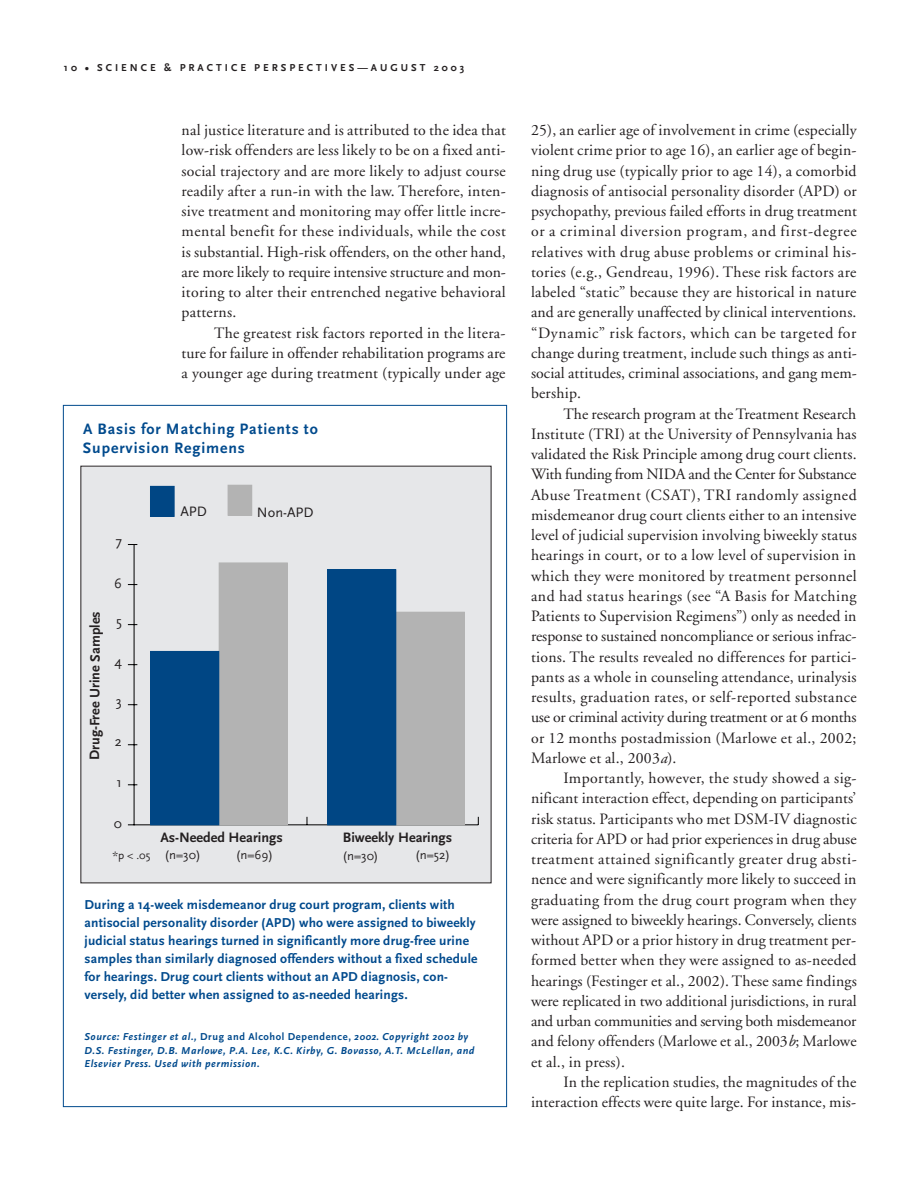
<style>
.page{position:relative;width:918px;height:1188px;background:#fff}
.page>*{position:absolute;margin:0;border:0;box-sizing:border-box;transform-origin:0 0}
.t1{font:15.75px/20.2px "Adobe Garamond";letter-spacing:.01em;color:#231f20;text-align:justify}
.t2{font:700 15.75px "Scala Sans";letter-spacing:.055em;color:#004a8d}
.t3{font:700 14.25px "Scala Sans";color:#231f20}
.t4{font:14.25px "Scala Sans";color:#231f20}
.t5{font:700 13.5px/18px "Scala Sans";letter-spacing:.015em;color:#004a8d}
.t6{font:12.9px "Scala Sans";color:#231f20}
.t7{font:11.4px "Scala Sans";color:#231f20}
.t8{font:italic 700 10.5px/13.5px "Scala Sans";letter-spacing:.055em;color:#004a8d}
.t9{font:700 10.5px "Scala Sans";letter-spacing:.285em;color:#231f20}
.s1{font-size:12.9px}
.s2{font-style:normal}
.s3{font-style:italic}
</style>
<div class="page">
<div style="left:81px;top:467px;width:410px;height:416px;background:#e6e7e9"></div>
<div style="left:150px;top:486px;width:24px;height:30px;background:#004684"></div>
<div style="left:150px;top:486px;width:25px;height:31px;border:1px solid #004684"></div>
<div style="left:228px;top:485px;width:24px;height:30px;background:#b3b3b3"></div>
<div style="left:228px;top:485px;width:24px;height:31px;border:1px solid #b3b3b3"></div>
<hr style="left:128px;top:824px;width:350px;height:1px;background:#000">
<hr style="left:134px;top:545px;width:1px;height:280px;background:#000">
<div style="left:219px;top:563px;width:68px;height:262px;background:#b3b3b3"></div>
<div style="left:219px;top:563px;width:69px;height:262px;border:1px solid #b3b3b3"></div>
<div style="left:396px;top:612px;width:68px;height:213px;background:#b3b3b3"></div>
<div style="left:396px;top:612px;width:69px;height:213px;border:1px solid #b3b3b3"></div>
<div style="left:151px;top:651px;width:68px;height:174px;background:#004684"></div>
<div style="left:150px;top:651px;width:69px;height:174px;border:1px solid #004684"></div>
<div style="left:328px;top:570px;width:68px;height:255px;background:#004684"></div>
<div style="left:327px;top:569px;width:69px;height:256px;border:1px solid #004684"></div>
<p class="t9" style="left:64px;top:62px;width:402px">10 • SCIENCE &amp; PRACTICE PERSPECTIVES—AUGUST 2003</p>
<p class="t1" style="left:182px;top:121px;width:326px">nal justice literature and is attributed to the idea that low-risk offenders are less likely to be on a fixed anti&shy;social trajectory and are more likely to adjust course readily after a run-in with the law. Therefore, inten&shy;sive treatment and monitoring may offer little incre&shy;mental benefit for these individuals, while the cost is substantial. High-risk offenders, on the other hand, are more likely to require intensive structure and mon&shy;itoring to alter their entrenched negative behavioral patterns.</p>
<p class="t1" style="left:214px;top:324px;width:293px">The greatest risk factors reported in the litera-</p>
<p class="t1" style="left:182px;top:344px;width:325px">ture for failure in offender rehabilitation programs are</p>
<p class="t1" style="left:182px;top:364px;width:325px">a younger age during treatment (typically under age</p>
<p class="t2" style="left:83px;top:420px;width:236px">A Basis for Matching Patients to</p>
<p class="t2" style="left:83px;top:438px;width:163px">Supervision Regimens</p>
<p class="t3" style="left:86px;top:760px;width:150px;rotate:-90deg">D ug-Free Urin Samples</p>
<p class="t3" style="left:86px;top:672px;width:8px;rotate:-90deg">e</p>
<p class="t3" style="left:86px;top:750px;width:6px;rotate:-90deg">r</p>
<p class="t4" style="left:115px;top:533px;width:8px">7</p>
<p class="t4" style="left:114px;top:575px;width:9px">6</p>
<p class="t4" style="left:116px;top:613px;width:7px">5</p>
<p class="t4" style="left:114px;top:653px;width:9px">4</p>
<p class="t4" style="left:116px;top:693px;width:8px">3</p>
<p class="t4" style="left:115px;top:733px;width:9px">2</p>
<p class="t4" style="left:116px;top:773px;width:7px">1</p>
<p class="t4" style="left:114px;top:815px;width:10px">0</p>
<p class="t4" style="left:181px;top:503px;width:28px">APD</p>
<p class="t4" style="left:257px;top:503px;width:58px">Non-APD</p>
<p class="t3" style="left:160px;top:829px;width:124px">As-Needed Hearings</p>
<p class="t3" style="left:343px;top:829px;width:111px">Biweekly Hearings</p>
<p class="t7" style="left:113px;top:849px;width:90px">*p &lt; .05 <span class="s1">(n=30)</span></p>
<p class="t6" style="left:236px;top:847px;width:39px">(n=69)</p>
<p class="t6" style="left:342px;top:848px;width:38px">(n=30)</p>
<p class="t6" style="left:415px;top:847px;width:36px">(n=52)</p>
<p class="t5" style="left:84px;top:895px;width:395px">During a 14-week misdemeanor drug court program, clients with antisocial personality disorder (APD) who were assigned to biweekly judicial status hearings turned in significantly more drug-free urine samples than similarly diagnosed offenders without a fixed schedule for hearings. Drug court clients without an APD diagnosis, con&shy;versely, did better when assigned to as-needed hearings.</p>
<h6 class="t8" style="left:84px;top:1030px;width:385px">Source: Festinger et al., <span class="s2">Drug and Alcohol Dependence,</span> 2002. Copyright 2002 by</h6>
<p class="t8" style="left:85px;top:1043px;width:391px">D.S. Festinger, D.B. Marlowe, P.A. Lee, K.C. Kirby, G. Bovasso, A.T. McLellan, and<br>Elsevier Press. Used with permission.</p>
<p class="t1" style="left:531px;top:121px;width:327px">25), an earlier age of involvement in crime (especially violent crime prior to age 16), an earlier age of begin&shy;ning drug use (typically prior to age 14), a comorbid diagnosis of antisocial personality disorder (APD) or psychopathy, previous failed efforts in drug treatment or a criminal diversion program, and first-degree relatives with drug abuse problems or criminal his&shy;tories (e.g., Gendreau, 1996). These risk factors are labeled “static” because they are historical in nature and are generally unaffected by clinical interventions. “Dynamic” risk factors, which can be targeted for change during treatment, include such things as anti&shy;social attitudes, criminal associations, and gang mem&shy;bership.</p>
<p class="t1" style="left:531px;top:405px;width:327px;text-indent:32px">The research program at the Treatment Research Institute (TRI) at the University of Pennsylvania has validated the Risk Principle among drug court clients.<br>With funding from NIDA and the Center for Substance Abuse Treatment (CSAT), TRI randomly assigned misdemeanor drug court clients either to an intensive level of judicial supervision involving biweekly status hearings in court, or to a low level of supervision in which they were monitored by treatment personnel and had status hearings (see “A Basis for Matching Patients to Supervision Regimens”) only as needed in response to sustained noncompliance or serious infrac&shy;tions. The results revealed no differences for partici&shy;pants as a whole in counseling attendance, urinalysis results, graduation rates, or self-reported substance use or criminal activity during treatment or at 6 months or 12 months postadmission (Marlowe et al., 2002; Marlowe et al., 2003<span class="s3">a</span>).</p>
<p class="t1" style="left:531px;top:769px;width:327px;text-indent:32px">Importantly, however, the study showed a sig&shy;nificant interaction effect, depending on participants’ risk status. Participants who met DSM-IV diagnostic criteria for APD or had prior experiences in drug abuse treatment attained significantly greater drug absti&shy;nence and were significantly more likely to succeed in graduating from the drug court program when they were assigned to biweekly hearings. Conversely, clients without APD or a prior history in drug treatment per&shy;formed better when they were assigned to as-needed hearings (Festinger et al., 2002). These same findings were replicated in two additional jurisdictions, in rural and urban communities and serving both misdemeanor and felony offenders (Marlowe et al., 2003<span class="s3">b</span>; Marlowe et al., in press).</p>
<p class="t1" style="left:531px;top:1073px;width:327px;text-align:right">In the replication studies, the magnitudes of the interaction effects were quite large. For instance, mis-</p>
</div>
